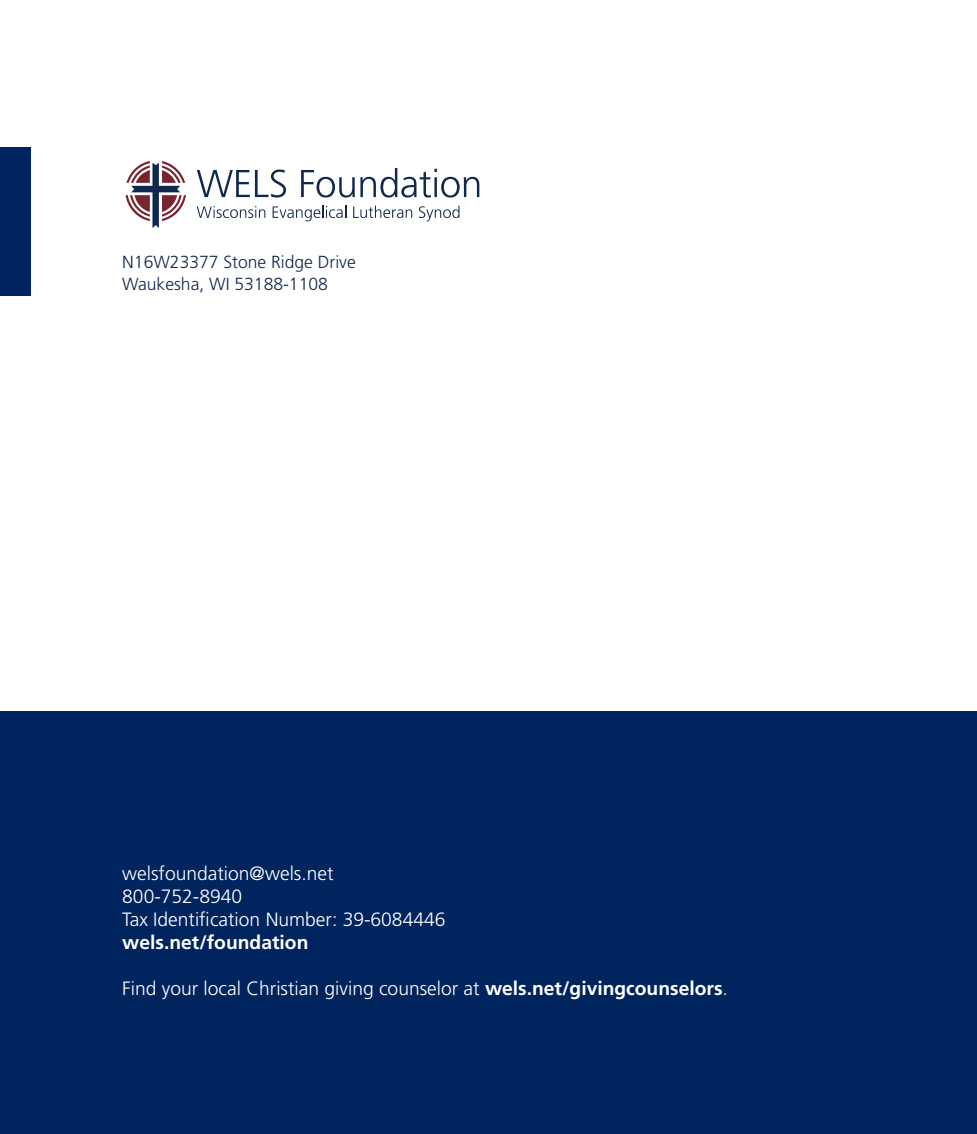
<style>
.page{position:relative;width:977px;height:1134px;background:#fff}
.page>*{position:absolute;margin:0;border:0;box-sizing:border-box;transform-origin:0 0}
.t1{font:300 19.25px/23.1px "Frutiger LT Std";color:#fff}
.t2{font:700 19.25px "Frutiger LT Std";color:#fff}
.t3{font:300 17.5px/22.8px "Frutiger LT Std";color:#10284c}
.s1{font-weight:700}
</style>
<div class="page">
<div style="left:0;top:147px;width:31px;height:149px;background:#00245d"></div>
<div style="left:0;top:711px;width:976px;height:423px;background:#00245d"></div>
<svg style="left:197px;top:170px;width:89px;height:28px"></svg>
<svg style="left:301px;top:168px;width:178px;height:30px"></svg>
<svg style="left:197px;top:206px;width:68px;height:12px"></svg>
<svg style="left:272px;top:206px;width:74px;height:15px"></svg>
<svg style="left:353px;top:206px;width:59px;height:12px"></svg>
<svg style="left:419px;top:206px;width:40px;height:15px"></svg>
<svg style="left:126px;top:161px;width:60px;height:67px"></svg>
<p class="t3" style="left:122px;top:250px;width:235px">N16W23377 Stone Ridge Drive<br>Waukesha, WI 53188-1108</p>
<p class="t1" style="left:122px;top:862px;width:325px">welsfoundation@wels.net<br>800-752-8940<br>Tax Identification Number: 39-6084446</p>
<p class="t2" style="left:122px;top:931px;width:188px">wels.net/foundation</p>
<p class="t1" style="left:122px;top:978px;width:607px">Find your local Christian giving counselor at <span class="s1">wels.net/givingcounselors</span>.</p>
</div>
